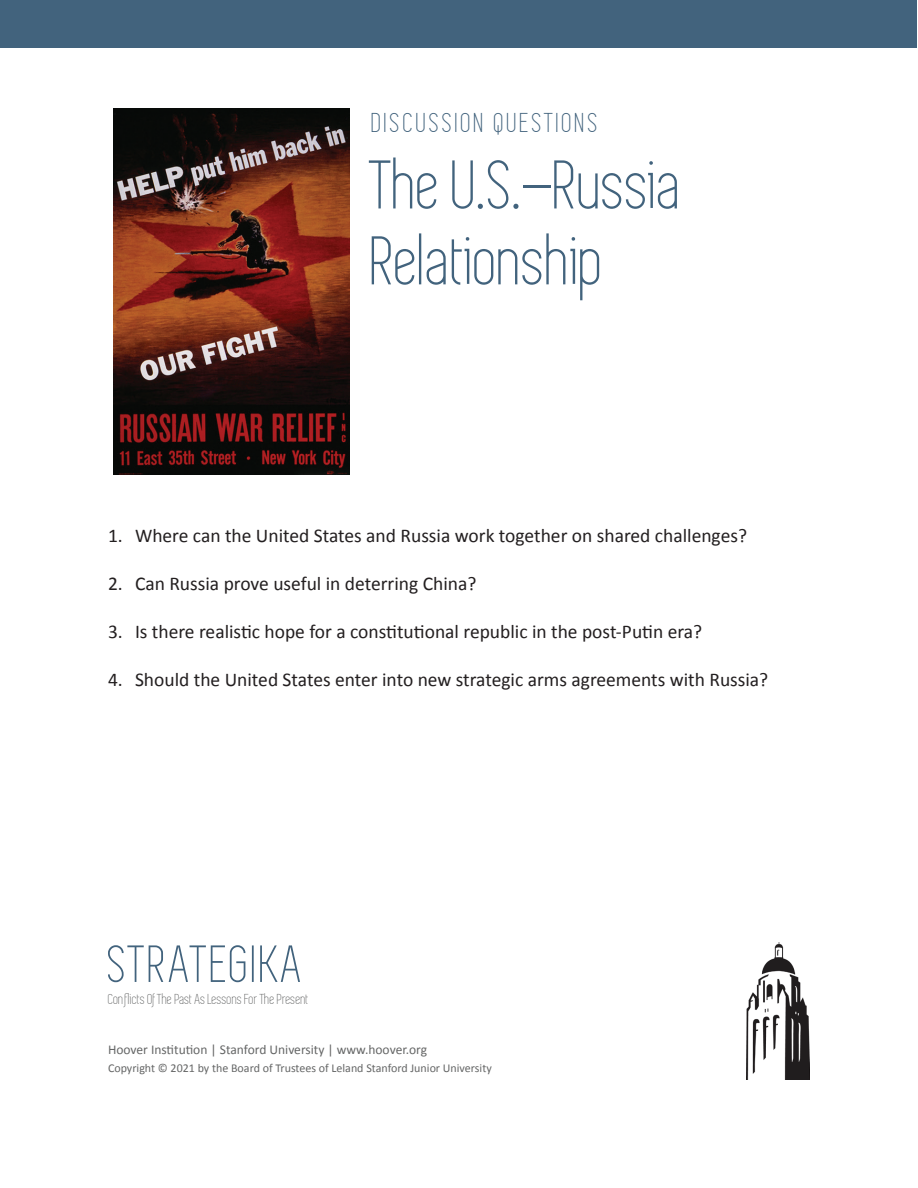
<style>
.page{position:relative;width:918px;height:1188px;background:#fff}
.page>*{position:absolute;margin:0;border:0;box-sizing:border-box;transform-origin:0 0}
.t1{font:71.1px/75.9px "Simplifica";color:#42637d}
.t2{font:54px "Simplifica";letter-spacing:.05em;color:#42637d}
.t3{font:28.35px "Simplifica";letter-spacing:.1em;color:#42637d}
.t4{font:19.5px "Calibri";color:#231f20}
.t5{font:15px "Simplifica";color:#656666}
.t6{font:13.5px "Calibri";color:#656666}
.t7{font:12px "Calibri";color:#656666}
</style>
<div class="page">
<div style="left:1px;top:1px;width:916px;height:47px;background:#42637d"></div>
<img style="left:747px;top:942px;width:63px;height:138px">
<hr style="left:523px;top:186px;width:28px;height:2px;background:#42637d">
<img style="left:113px;top:109px;width:237px;height:366px">
<h3 class="t3" style="left:372px;top:108px;width:228px">DISCUSSION QUESTIONS</h3>
<h1 class="t1" style="left:372px;top:149px;width:312px">The U.S. Russia<br>Relationship</h1>
<p class="t4" style="left:108px;top:523px;width:641px">1. Where can the United States and Russia work together on shared challenges?</p>
<p class="t4" style="left:108px;top:571px;width:370px">2. Can Russia prove useful in deterring China?</p>
<p class="t4" style="left:108px;top:619px;width:596px">3. Is there realistic hope for a constitutional republic in the post-Putin era?</p>
<p class="t4" style="left:108px;top:667px;width:662px">4. Should the United States enter into new strategic arms agreements with Russia?</p>
<h2 class="t2" style="left:108px;top:936px;width:196px">STRATEGIKA</h2>
<p class="t5" style="left:108px;top:992px;width:202px">Conflicts Of The Past As Lessons For The Present</p>
<p class="t6" style="left:108px;top:1041px;width:321px">Hoover Institution | Stanford University | www.hoover.org</p>
<p class="t7" style="left:108px;top:1060px;width:385px">Copyright © 2021 by the Board of Trustees of Leland Stanford Junior University</p>
</div>
